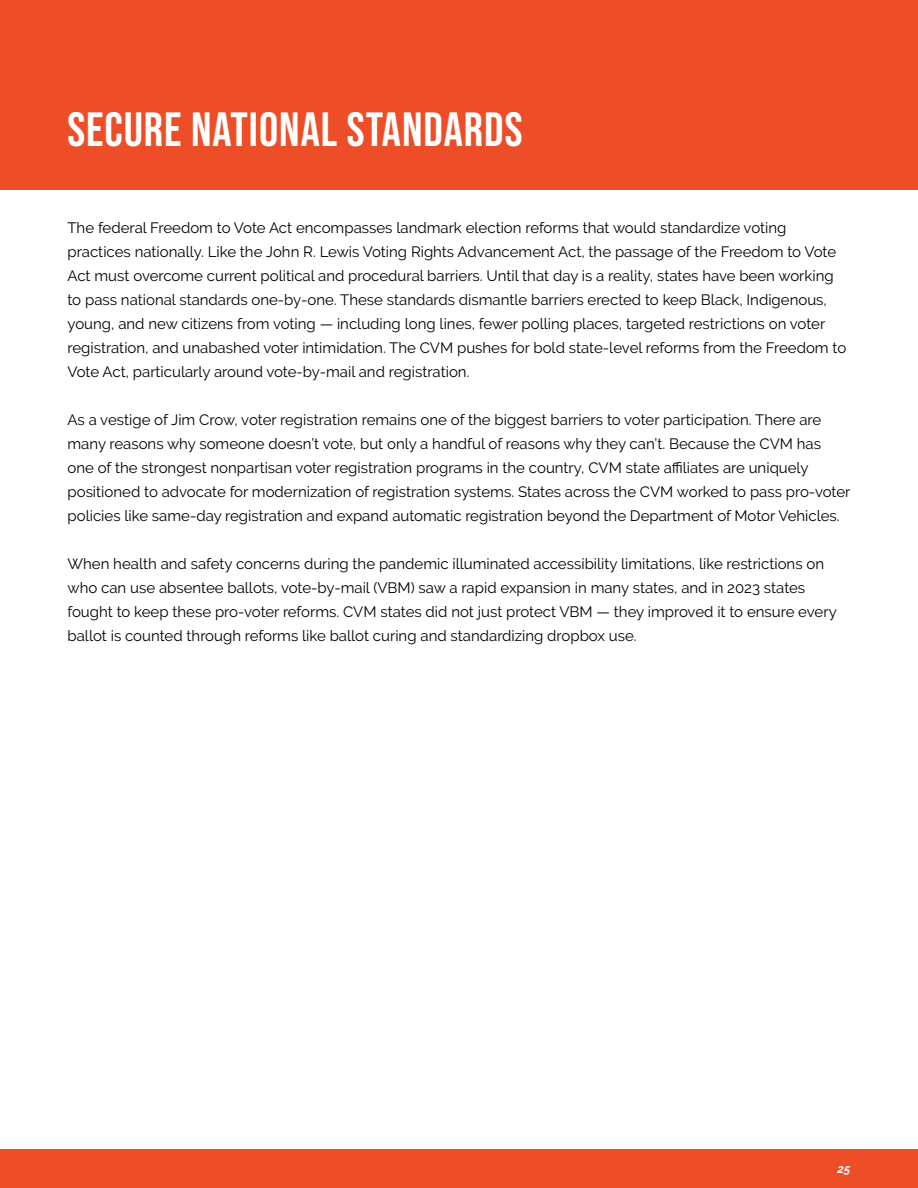
<style>
.page{position:relative;width:918px;height:1188px;background:#fff}
.page>*{position:absolute;margin:0;border:0;box-sizing:border-box;transform-origin:0 0}
.t1{font:700 48px "Bebas Neue Pro";letter-spacing:.02em;color:#fff}
.t2{font:15px/24px "Raleway";color:#000}
.Letter_Header{font:italic 700 12px "Raleway";color:#fff}
</style>
<div class="page">
<div style="left:0;top:1150px;width:918px;height:38px;background:#ed4e27"></div>
<div style="left:0;top:0;width:918px;height:189px;background:#ed4e27"></div>
<p class="t1" style="left:68px;top:102px;width:457px">SECURE NATIONAL STANDARDS</p>
<p class="t2" style="left:68px;top:216px;width:780px">The federal Freedom to Vote Act encompasses landmark election reforms that would standardize voting practices nationally. Like the John R. Lewis Voting Rights Advancement Act, the passage of the Freedom to Vote Act must overcome current political and procedural barriers. Until that day is a reality, states have been working to pass national standards one-by-one. These standards dismantle barriers erected to keep Black, Indigenous, young, and new citizens from voting — including long lines, fewer polling places, targeted restrictions on voter registration, and unabashed voter intimidation. The CVM pushes for bold state-level reforms from the Freedom to Vote Act, particularly around vote-by-mail and registration.</p>
<p class="t2" style="left:68px;top:408px;width:784px">As a vestige of Jim Crow, voter registration remains one of the biggest barriers to voter participation. There are many reasons why someone doesn’t vote, but only a handful of reasons why they can’t. Because the CVM has one of the strongest nonpartisan voter registration programs in the country, CVM state affiliates are uniquely positioned to advocate for modernization of registration systems. States across the CVM worked to pass pro-voter policies like same-day registration and expand automatic registration beyond the Department of Motor Vehicles.</p>
<p class="t2" style="left:68px;top:552px;width:771px">When health and safety concerns during the pandemic illuminated accessibility limitations, like restrictions on who can use absentee ballots, vote-by-mail (VBM) saw a rapid expansion in many states, and in 2023 states fought to keep these pro-voter reforms. CVM states did not just protect VBM — they improved it to ensure every ballot is counted through reforms like ballot curing and standardizing dropbox use.</p>
<p class="Letter_Header" style="left:838px;top:1162px;width:14px">25</p>
</div>
